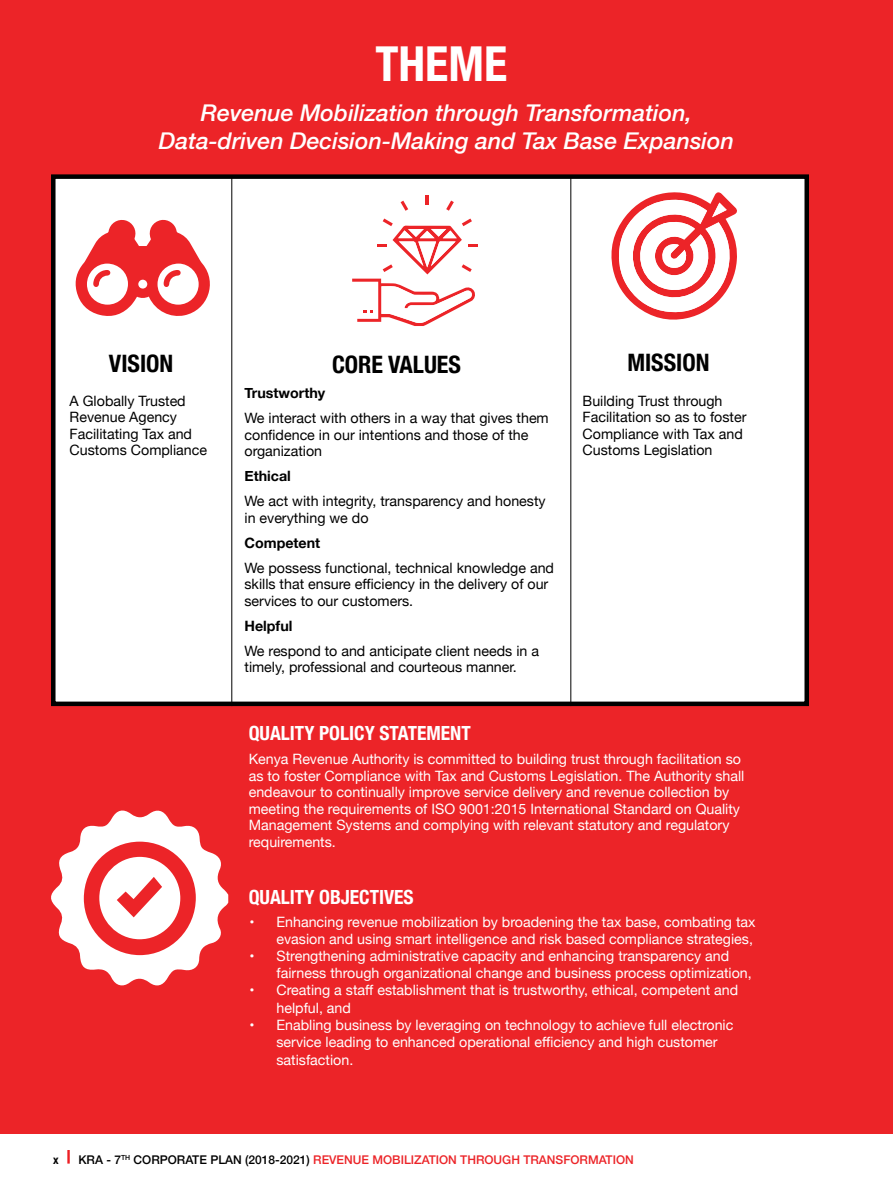
<style>
.page{position:relative;width:893px;height:1191px;background:#fff}
.page>*{position:absolute;margin:0;border:0;box-sizing:border-box;transform-origin:0 0}
.t1{font:700 condensed 48.15px "Helvetica Neue";color:#fff}
.t2{font:700 condensed 24px "Helvetica Neue";color:#000}
.t3{font:italic 500 23.1px/27.8px "Helvetica Neue";color:#fff;text-align:center}
.t4{font:700 condensed 19.5px "Helvetica Neue";color:#fff}
.t5{font:14.25px/16.5px "Helvetica Neue";color:#fff}
.t6{font:14.25px/16.5px "Helvetica Neue";color:#000}
.t7{font:700 14.25px "Helvetica Neue";color:#000}
.t8{font:500 12px "Helvetica Neue";color:#ec2428}
.t9{font:700 condensed 12px "Helvetica Neue";color:#000}
.s1{color:#000}
</style>
<div class="page">
<svg style="left:67px;top:1150px;width:3px;height:13px"></svg>
<div style="left:0;top:0;width:893px;height:1133px;background:#ec2428"></div>
<div style="left:53px;top:177px;width:754px;height:527px;background:#fff"></div>
<div style="left:51px;top:174px;width:758px;height:532px;border:4px solid #000"></div>
<svg style="left:75px;top:219px;width:135px;height:97px"></svg>
<svg style="left:611px;top:192px;width:126px;height:128px"></svg>
<hr style="left:570px;top:176px;width:1px;height:530px;background:#000">
<hr style="left:231px;top:176px;width:1px;height:530px;background:#000">
<svg style="left:51px;top:810px;width:177px;height:176px"></svg>
<svg style="left:426px;top:195px;width:3px;height:9px"></svg>
<svg style="left:401px;top:201px;width:7px;height:10px"></svg>
<svg style="left:446px;top:201px;width:8px;height:10px"></svg>
<svg style="left:352px;top:218px;width:126px;height:108px"></svg>
<h1 class="t1" style="left:375px;top:24px;width:133px">THEME</h1>
<h3 class="t3" style="left:159px;top:97px;width:577px">Revenue Mobilization through Transformation,<br>Data-driven Decision-Making and Tax Base Expansion</h3>
<h2 class="t2" style="left:109px;top:344px;width:66px">VISION</h2>
<p class="t6" style="left:70px;top:393px;width:139px">A Globally Trusted<br>Revenue Agency<br>Facilitating Tax and<br>Customs Compliance</p>
<h2 class="t2" style="left:332px;top:344px;width:130px">CORE VALUES</h2>
<p class="t7" style="left:244px;top:382px;width:82px">Trustworthy</p>
<p class="t6" style="left:244px;top:411px;width:306px">We interact with others in a way that gives them confidence in our intentions and those of the organization</p>
<p class="t7" style="left:244px;top:465px;width:48px">Ethical</p>
<p class="t6" style="left:244px;top:494px;width:303px">We act with integrity, transparency and honesty in everything we do</p>
<p class="t7" style="left:244px;top:531px;width:77px">Competent</p>
<p class="t6" style="left:244px;top:560px;width:311px">We possess functional, technical knowledge and skills that ensure efficiency in the delivery of our services to our customers.</p>
<p class="t7" style="left:244px;top:614px;width:49px">Helpful</p>
<p class="t6" style="left:244px;top:643px;width:296px">We respond to and anticipate client needs in a timely, professional and courteous manner.</p>
<h3 class="t4" style="left:249px;top:717px;width:224px">QUALITY POLICY STATEMENT</h3>
<h2 class="t2" style="left:627px;top:343px;width:84px">MISSION</h2>
<p class="t6" style="left:583px;top:393px;width:165px">Building Trust through<br>Facilitation so as to foster<br>Compliance with Tax and<br>Customs Legislation</p>
<p class="t5" style="left:249px;top:752px;width:497px">Kenya Revenue Authority is committed to building trust through facilitation so as to foster Compliance with Tax and Customs Legislation. The Authority shall endeavour to continually improve service delivery and revenue collection by meeting the requirements of ISO 9001:2015 International Standard on Quality Management Systems and complying with relevant statutory and regulatory requirements.</p>
<h3 class="t4" style="left:249px;top:881px;width:166px">QUALITY OBJECTIVES</h3>
<p class="t5" style="left:249px;top:914px;width:508px;line-height:17.1px;text-align:right">• Enhancing revenue mobilization by broadening the tax base, combating tax evasion and using smart intelligence and risk based compliance strategies,</p>
<p class="t5" style="left:276px;top:948px;width:477px;line-height:17.1px;text-indent:-27px">• Strengthening administrative capacity and enhancing transparency and fairness through organizational change and business process optimization,</p>
<p class="t5" style="left:276px;top:982px;width:463px;line-height:17.1px;text-indent:-27px">• Creating a staff establishment that is trustworthy, ethical, competent and helpful, and</p>
<p class="t5" style="left:276px;top:1016px;width:458px;line-height:17.5px;text-indent:-27px">• Enabling business by leveraging on technology to achieve full electronic service leading to enhanced operational efficiency and high customer satisfaction.</p>
<p class="t9" style="left:53px;top:1149px;width:7px">x</p>
<p class="t8" style="left:78px;top:1149px;width:557px"><span class="s1">KRA - 7</span><sup>TH</sup> <span class="s1">CORPORATE PLAN (2018-2021)</span> REVENUE MOBILIZATION THROUGH TRANSFORMATION</p>
</div>
